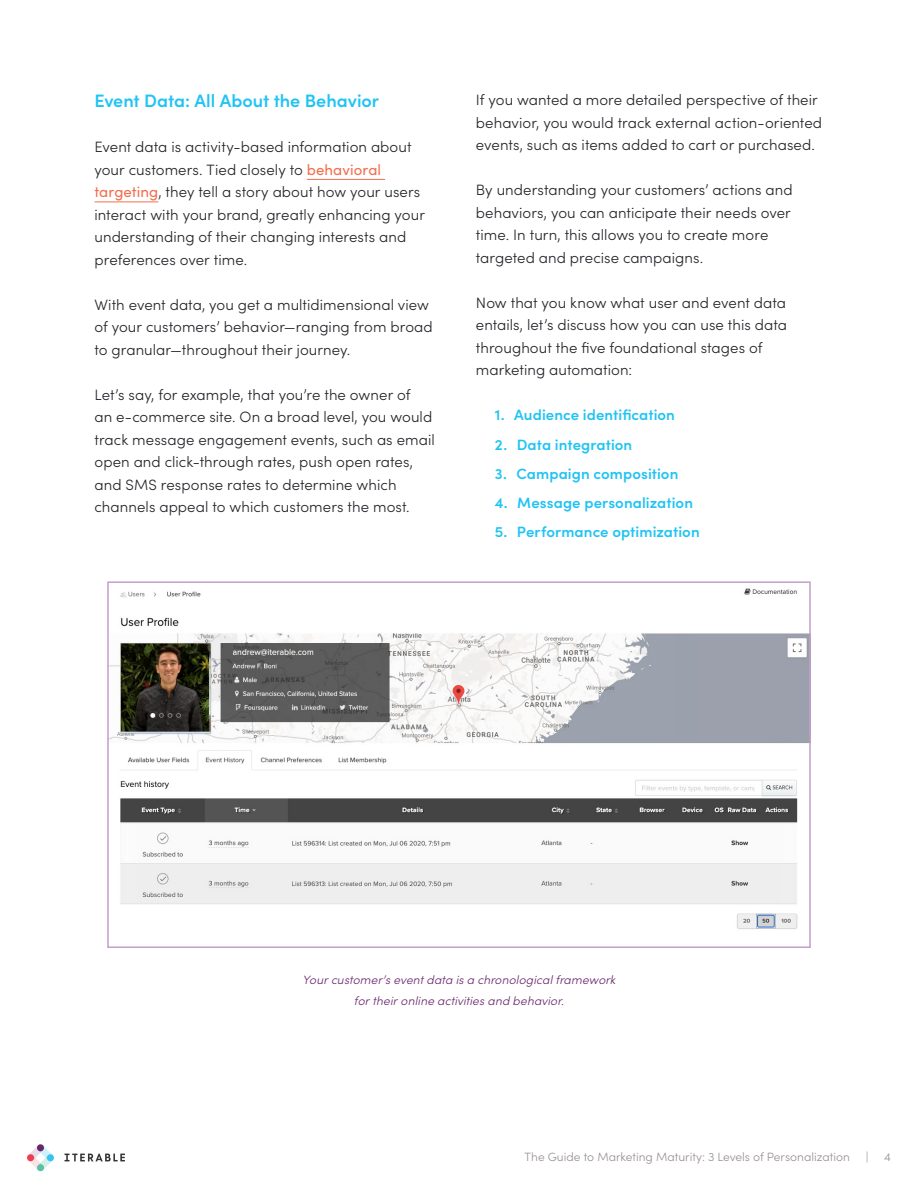
<style>
.page{position:relative;width:918px;height:1188px;background:#fff}
.page>*{position:absolute;margin:0;border:0;box-sizing:border-box;transform-origin:0 0}
.t1{font:600 18px "Sofia Pro";color:#20c4f4}
.t2{font:300 15px/22.5px "Sofia Pro";letter-spacing:.005em;color:#222529}
.t3{font:600 15px "Sofia Pro";letter-spacing:.005em;color:#20c4f4}
.t4{font:italic 300 12px/21px "Sofia Pro";letter-spacing:.01em;color:#6b276e;text-align:center}
.t5{font:300 12px "Sofia Pro";color:#999093}
.s1{font-weight:400;color:#f36e4c}
</style>
<div class="page">
<hr style="left:307px;top:179px;width:78px;height:1px;background:#f36e4c">
<hr style="left:94px;top:202px;width:64px;height:1px;background:#f36e4c">
<img style="left:110px;top:588px;width:698px;height:341px">
<div style="left:107px;top:581px;width:704px;height:367px;border:2px solid #c39fca"></div>
<svg style="left:27px;top:1144px;width:27px;height:28px"></svg>
<svg style="left:65px;top:1154px;width:60px;height:7px"></svg>
<p class="t1" style="left:94px;top:87px;width:286px">Event Data: All About the Behavior</p>
<p class="t2" style="left:94px;top:135px;width:332px">Event data is activity-based information about your customers. Tied closely to <span class="s1">behavioral targeting</span>, they tell a story about how your users interact with your brand, greatly enhancing your understanding of their changing interests and preferences over time.</p>
<p class="t2" style="left:94px;top:293px;width:340px">With event data, you get a multidimensional view of your customers’ behavior—ranging from broad to granular—throughout their journey.</p>
<p class="t2" style="left:94px;top:383px;width:342px">Let’s say, for example, that you’re the owner of<br>an e-commerce site. On a broad level, you would track message engagement events, such as email open and click-through rates, push open rates, and SMS response rates to determine which channels appeal to which customers the most.</p>
<p class="t2" style="left:476px;top:88px;width:348px">If you wanted a more detailed perspective of their behavior, you would track external action-oriented events, such as items added to cart or purchased.</p>
<p class="t2" style="left:476px;top:178px;width:318px">By understanding your customers’ actions and behaviors, you can anticipate their needs over time. In turn, this allows you to create more targeted and precise campaigns.</p>
<p class="t2" style="left:476px;top:291px;width:313px">Now that you know what user and event data entails, let’s discuss how you can use this data throughout the five foundational stages of marketing automation:</p>
<p class="t3" style="left:495px;top:404px;width:182px">1. Audience identification</p>
<p class="t3" style="left:495px;top:433px;width:139px">2. Data integration</p>
<p class="t3" style="left:495px;top:462px;width:185px">3. Campaign composition</p>
<p class="t3" style="left:495px;top:492px;width:200px">4. Message personalization</p>
<p class="t3" style="left:495px;top:521px;width:206px">5. Performance optimization</p>
<p class="t4" style="left:303px;top:969px;width:314px">Your customer’s event data is a chronological framework for their online activities and behavior.</p>
<p class="t5" style="left:525px;top:1149px;width:327px">The Guide to Marketing Maturity: 3 Levels of Personalization</p>
<p class="t5" style="left:866px;top:1149px;width:4px">|</p>
<p class="t5" style="left:884px;top:1149px;width:8px">4</p>
</div>
